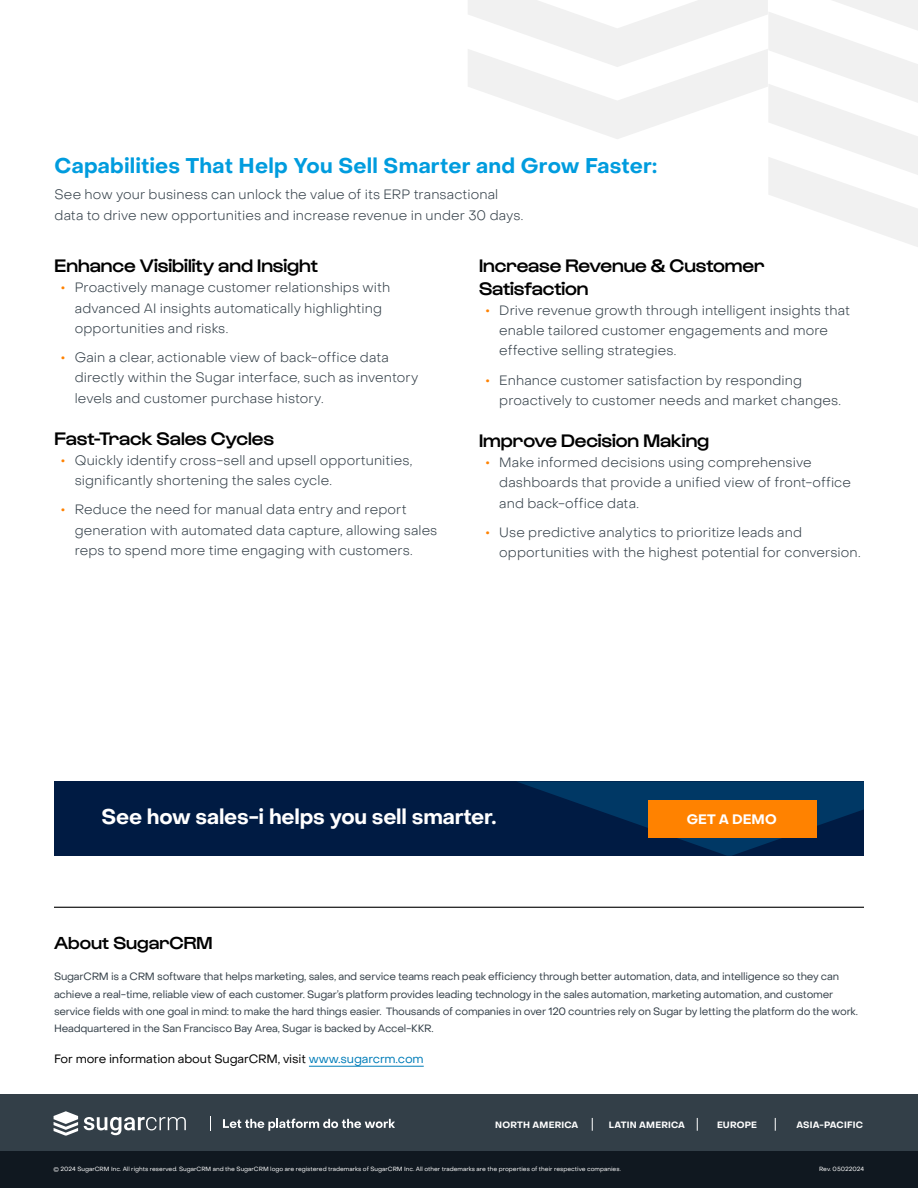
<style>
.page{position:relative;width:918px;height:1188px;background:#fff}
.page>*{position:absolute;margin:0;border:0;box-sizing:border-box;transform-origin:0 0}
.t1{font:700 21px "Object Sans";letter-spacing:.01em;color:#009cde}
.t2{font:700 21px "Object Sans";letter-spacing:-.01em;color:#fff}
.t3{font:500 18.75px/22.5px "Gustavo";letter-spacing:-.005em;color:#000}
.t4{font:500 18px "Gustavo";color:#000}
.t5{font:300 13.5px/20.2px "Object Sans";letter-spacing:.01em;color:#333f48}
.t6{font:700 13.5px "Object Sans";letter-spacing:.005em;color:#fff}
.t7{font:12px "Object Sans";letter-spacing:-.01em;color:#000}
.t8{font:10.5px/17.4px "Object Sans";letter-spacing:-.02em;color:#333f48}
.t9{font:700 9.15px "Object Sans";letter-spacing:.02em;color:#fff}
.t10{font:700 9px "Object Sans";letter-spacing:.02em;color:#fff}
.t11{font:6px "Object Sans";color:#fff}
.s1{font-weight:700;color:#ff8200}
.s2{color:#007db9}
</style>
<div class="page">
<svg style="left:468px;top:0;width:450px;height:247px"></svg>
<div style="left:0;top:1094px;width:918px;height:57px;background:#333f48"></div>
<div style="left:0;top:1151px;width:918px;height:37px;background:#101820"></div>
<svg style="left:592px;top:1118px;width:1px;height:13px"></svg>
<svg style="left:697px;top:1118px;width:1px;height:13px"></svg>
<svg style="left:775px;top:1118px;width:1px;height:13px"></svg>
<hr style="left:54px;top:907px;width:810px;height:1px;background:#000">
<svg style="left:54px;top:1111px;width:24px;height:25px"></svg>
<svg style="left:84px;top:1117px;width:102px;height:18px"></svg>
<svg style="left:210px;top:1116px;width:1px;height:15px"></svg>
<svg style="left:223px;top:1119px;width:172px;height:12px"></svg>
<hr style="left:309px;top:1066px;width:115px;height:1px;background:#007db9">
<div style="left:55px;top:781px;width:809px;height:75px;background:#001b43"></div>
<svg style="left:518px;top:782px;width:346px;height:74px"></svg>
<div style="left:648px;top:800px;width:168px;height:37px;background:#ff8200"></div>
<h1 class="t1" style="left:55px;top:157px;width:604px">Capabilities That Help You Sell Smarter and Grow Faster:</h1>
<p class="t5" style="left:55px;top:186px;width:470px">See how your business can unlock the value of its ERP transactional data to drive new opportunities and increase revenue in under 30 days.</p>
<h2 class="t3" style="left:55px;top:256px;width:265px">Enhance Visibility and Insight</h2>
<p class="t5" style="left:75px;top:279px;width:317px;text-indent:-14px"><span class="s1">•</span> Proactively manage customer relationships with advanced AI insights automatically highlighting opportunities and risks.</p>
<p class="t5" style="left:75px;top:349px;width:345px;text-indent:-14px"><span class="s1">•</span> Gain a clear, actionable view of back-office data directly within the Sugar interface, such as inventory levels and customer purchase history.</p>
<h2 class="t3" style="left:55px;top:429px;width:221px">Fast-Track Sales Cycles</h2>
<p class="t5" style="left:75px;top:451px;width:339px;text-indent:-14px"><span class="s1">•</span> Quickly identify cross-sell and upsell opportunities, significantly shortening the sales cycle.</p>
<p class="t5" style="left:75px;top:501px;width:364px;text-indent:-14px"><span class="s1">•</span> Reduce the need for manual data entry and report generation with automated data capture, allowing sales reps to spend more time engaging with customers.</p>
<h2 class="t3" style="left:479px;top:256px;width:287px">Increase Revenue &amp; Customer<br>Satisfaction</h2>
<p class="t5" style="left:499px;top:301px;width:352px;text-indent:-14px"><span class="s1">•</span> Drive revenue growth through intelligent insights that enable tailored customer engagements and more effective selling strategies.</p>
<p class="t5" style="left:499px;top:371px;width:343px;text-indent:-14px"><span class="s1">•</span> Enhance customer satisfaction by responding proactively to customer needs and market changes.</p>
<h2 class="t3" style="left:479px;top:431px;width:232px">Improve Decision Making</h2>
<p class="t5" style="left:499px;top:454px;width:353px;text-indent:-14px"><span class="s1">•</span> Make informed decisions using comprehensive dashboards that provide a unified view of front-office and back-office data.</p>
<p class="t5" style="left:499px;top:523px;width:363px;text-indent:-14px"><span class="s1">•</span> Use predictive analytics to prioritize leads and opportunities with the highest potential for conversion.</p>
<h1 class="t2" style="left:102px;top:808px;width:396px">See how sales-i helps you sell smarter.</h1>
<p class="t6" style="left:687px;top:814px;width:91px">GET A DEMO</p>
<h3 class="t4" style="left:54px;top:937px;width:160px">About SugarCRM</h3>
<p class="t8" style="left:54px;top:969px;width:805px">SugarCRM is a CRM software that helps marketing, sales, and service teams reach peak efficiency through better automation, data, and intelligence so they can achieve a real-time, reliable view of each customer. Sugar’s platform provides leading technology in the sales automation, marketing automation, and customer service fields with one goal in mind: to make the hard things easier. Thousands of companies in over 120 countries rely on Sugar by letting the platform do the work.<br>Headquartered in the San Francisco Bay Area, Sugar is backed by Accel-KKR.</p>
<p class="t7" style="left:54px;top:1054px;width:371px">For more information about SugarCRM, visit <span class="s2">www.sugarcrm.com</span></p>
<p class="t10" style="left:495px;top:1121px;width:85px">NORTH AMERICA</p>
<p class="t10" style="left:717px;top:1121px;width:42px">EUROPE</p>
<p class="t9" style="left:797px;top:1121px;width:68px">ASIA-PACIFIC</p>
<p class="t11" style="left:54px;top:1166px;width:569px">© 2024 SugarCRM Inc. All rights reserved. SugarCRM and the SugarCRM logo are registered trademarks of SugarCRM Inc. All other trademarks are the properties of their respective companies.</p>
<p class="t11" style="left:819px;top:1167px;width:46px">Rev. 05022024</p>
<p class="t10" style="left:609px;top:1121px;width:78px">LATIN AMERICA</p>
</div>
